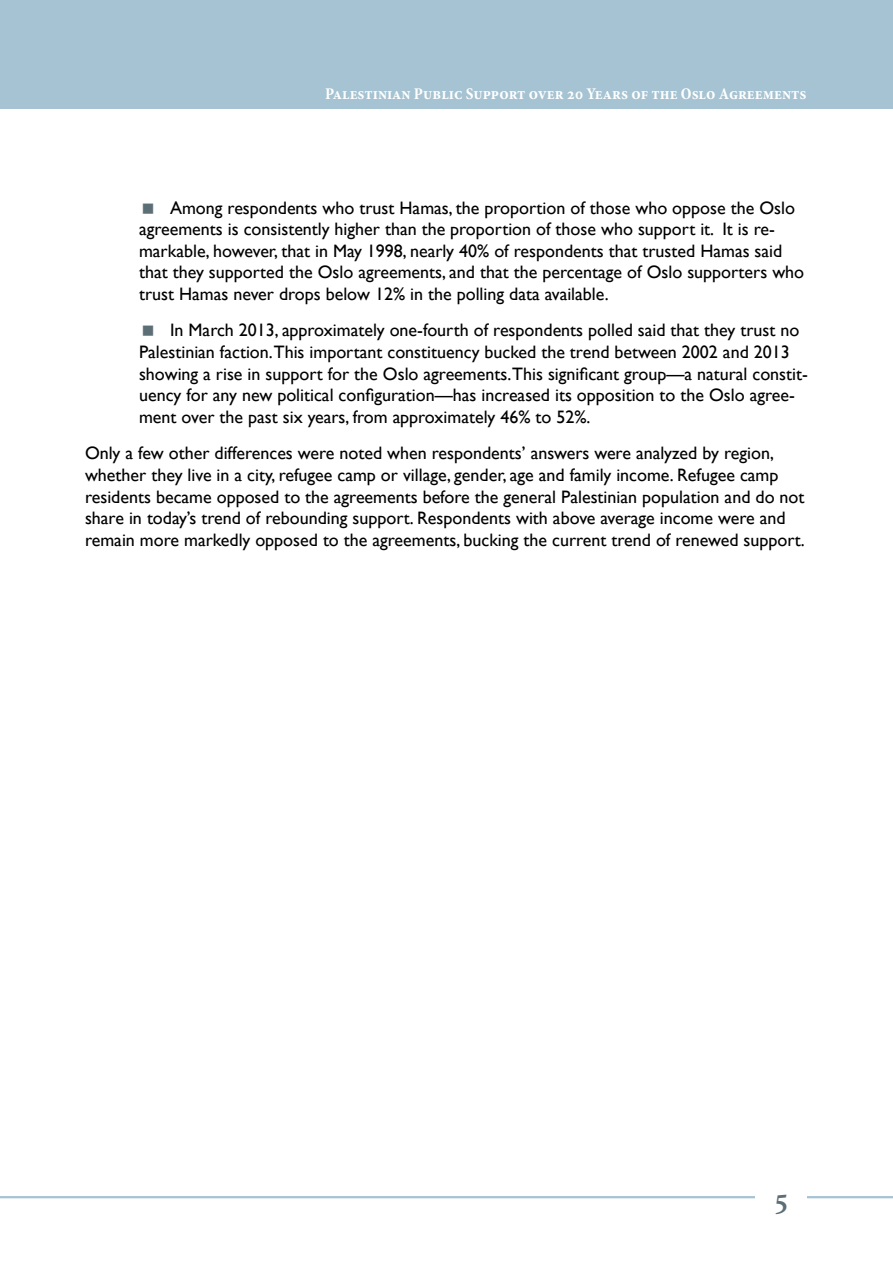
<style>
.page{position:relative;width:893px;height:1263px;background:#fff}
.page>*{position:absolute;margin:0;border:0;box-sizing:border-box;transform-origin:0 0}
.t1{font:600 31.5px "Minion Pro";color:#5d6f76}
.t2{font:18px/21.6px "Gill Sans";color:#000}
.t3{font:700 condensed 16.5px "Minion Pro";color:#fff}
</style>
<div class="page">
<hr style="left:0;top:1196px;width:893px;height:2px;background:#a5c3d2">
<div style="left:0;top:0;width:893px;height:108px;background:#a5c3d2"></div>
<div style="left:755px;top:1162px;width:52px;height:84px;background:#fff"></div>
<p class="t3" style="left:325px;top:82px;width:483px">Palestinian Public Support over 20 Years of the Oslo Agreements</p>
<p class="t2" style="left:139px;top:196px;width:667px;text-indent:31px">Among respondents who trust Hamas, the proportion of those who oppose the Oslo agreements is consistently higher than the proportion of those who support it. It is re&shy;markable, however, that in May 1998, nearly 40% of respondents that trusted Hamas said that they supported the Oslo agreements, and that the percentage of Oslo supporters who trust Hamas never drops below 12% in the polling data available.</p>
<p class="t2" style="left:139px;top:319px;width:670px;text-indent:31px">In March 2013, approximately one-fourth of respondents polled said that they trust no Palestinian faction.This important constituency bucked the trend between 2002 and 2013 showing a rise in support for the Oslo agreements.This significant group—a natural constit&shy;uency for any new political configuration—has increased its opposition to the Oslo agree&shy;ment over the past six years, from approximately 46% to 52%.</p>
<p class="t2" style="left:85px;top:442px;width:721px">Only a few other differences were noted when respondents’ answers were analyzed by region, whether they live in a city, refugee camp or village, gender, age and family income. Refugee camp residents became opposed to the agreements before the general Palestinian population and do not share in today’s trend of rebounding support. Respondents with above average income were and remain more markedly opposed to the agreements, bucking the current trend of renewed support.</p>
<h1 class="t1" style="left:773px;top:1177px;width:18px">5</h1>
</div>
